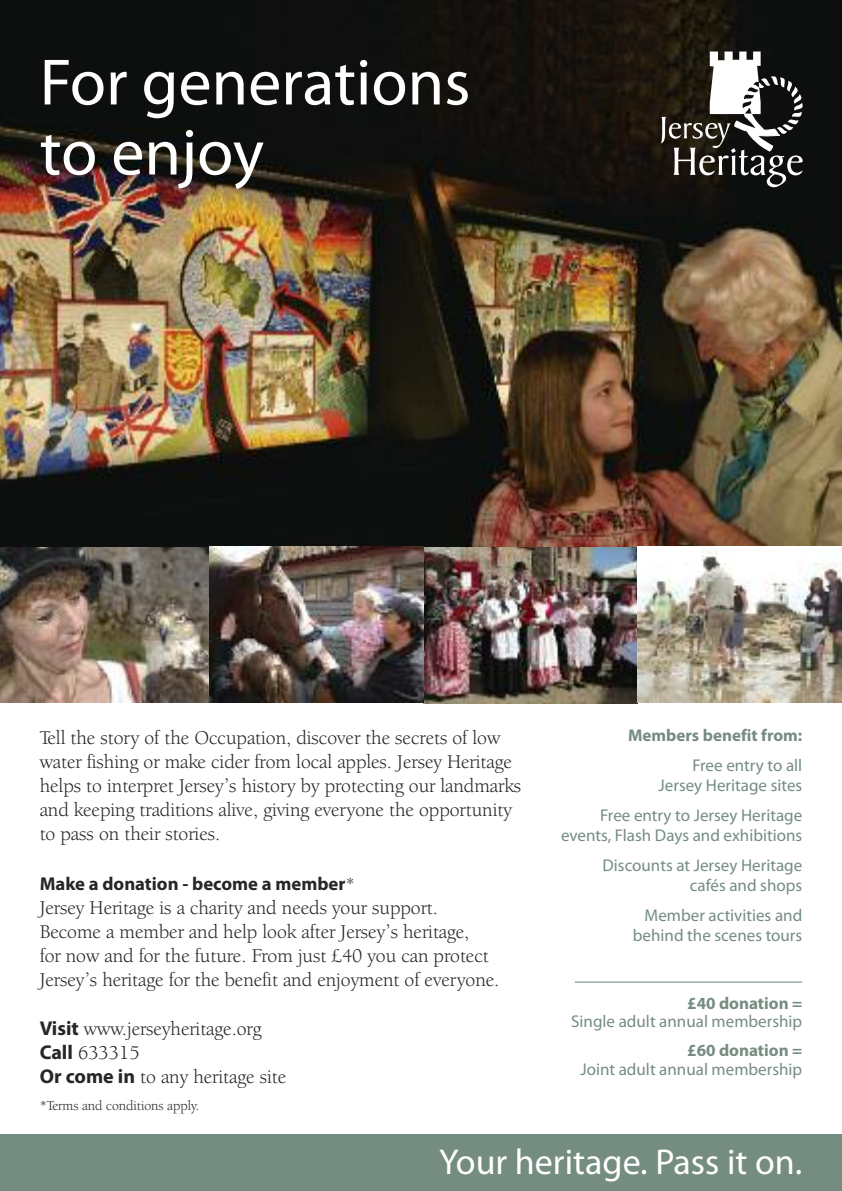
<style>
.page{position:relative;width:842px;height:1191px;background:#fff}
.page>*{position:absolute;margin:0;border:0;box-sizing:border-box;transform-origin:0 0}
.t1{font:66px/70px "Myriad Pro";color:#fff}
.t2{font:36px "Myriad Pro";color:#fff}
.t3{font:20px/24px "Berkeley Oldstyle IT Cby BT";color:#272627}
.t4{font:700 18.6px "Myriad Pro";color:#272627}
.t5{font:17px/20px "Myriad Pro";color:#758c81;text-align:right}
.t6{font:700 17px "Myriad Pro";color:#758c81}
.t7{font:14px "Berkeley Oldstyle IT Cby BT";color:#272627}
.s1{font-family:"Berkeley Oldstyle IT Cby BT";font-weight:400}
.s2{font-family:"Myriad Pro";font-weight:700}
</style>
<div class="page">
<div style="left:0;top:1134px;width:842px;height:57px;background:#758c81"></div>
<hr style="left:575px;top:981px;width:227px;height:1px;background:#758c81">
<img style="left:0;top:546px;width:842px;height:157px">
<img style="left:423px;top:546px;width:215px;height:157px">
<img style="left:0;top:0;width:842px;height:546px">
<img style="left:209px;top:546px;width:215px;height:156px">
<img style="left:638px;top:546px;width:204px;height:156px">
<svg style="left:661px;top:52px;width:143px;height:135px"></svg>
<h1 class="t1" style="left:40px;top:53px;width:432px">For generations to enjoy</h1>
<p class="t3" style="left:40px;top:727px;width:483px">Tell the story of the Occupation, discover the secrets of low water fishing or make cider from local apples. Jersey Heritage helps to interpret Jersey’s history by protecting our landmarks and keeping traditions alive, giving everyone the opportunity to pass on their stories.</p>
<p class="t4" style="left:40px;top:876px;width:317px">Make a donation - become a member<span class="s1">*</span></p>
<p class="t3" style="left:40px;top:897px;width:461px">Jersey Heritage is a charity and needs your support.<br>Become a member and help look after Jersey’s heritage,<br>for now and for the future. From just £40 you can protect Jersey’s heritage for the benefit and enjoyment of everyone.</p>
<p class="t3" style="left:40px;top:1018px;width:248px"><span class="s2">Visit</span> www.jerseyheritage.org<br><span class="s2">Call</span> 633315<br><span class="s2">Or come in</span> to any heritage site</p>
<p class="t7" style="left:40px;top:1099px;width:161px">*Terms and conditions apply.</p>
<p class="t6" style="left:628px;top:729px;width:176px">Members benefit from:</p>
<p class="t5" style="left:659px;top:757px;width:145px">Free entry to all<br>Jersey Heritage sites</p>
<p class="t5" style="left:561px;top:807px;width:243px">Free entry to Jersey Heritage events, Flash Days and exhibitions</p>
<p class="t5" style="left:603px;top:857px;width:201px">Discounts at Jersey Heritage cafés and shops</p>
<p class="t5" style="left:633px;top:907px;width:171px">Member activities and behind the scenes tours</p>
<p class="t6" style="left:687px;top:996px;width:116px">£40 donation =</p>
<p class="t5" style="left:571px;top:1012px;width:233px">Single adult annual membership</p>
<p class="t6" style="left:687px;top:1044px;width:116px">£60 donation =</p>
<p class="t5" style="left:580px;top:1060px;width:223px">Joint adult annual membership</p>
<h2 class="t2" style="left:439px;top:1148px;width:365px">Your heritage. Pass it on.</h2>
</div>
